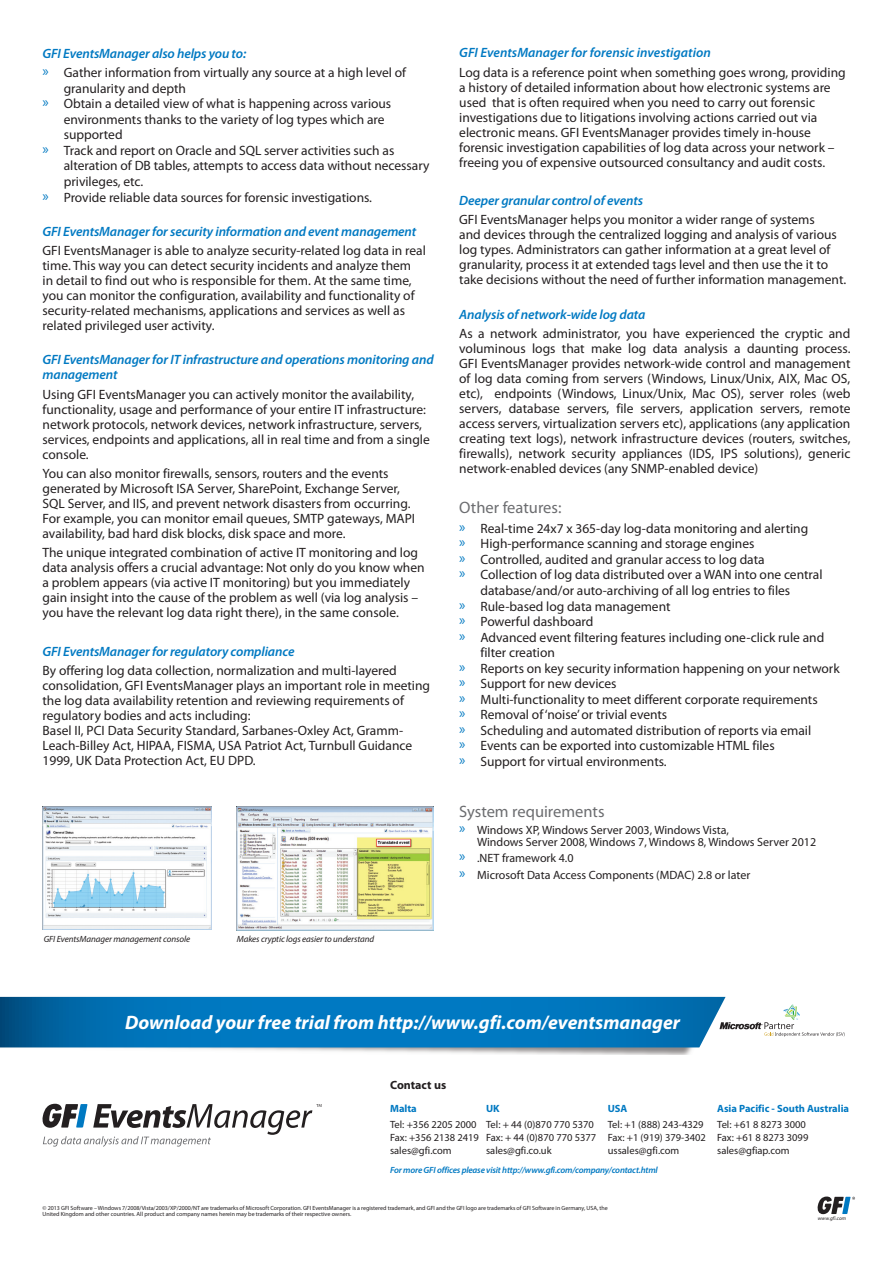
<style>
.page{position:relative;width:893px;height:1263px;background:#fff}
.page>*{position:absolute;margin:0;border:0;box-sizing:border-box;transform-origin:0 0}
.t1{font:italic 700 19.5px "Myriad Pro";color:#fff}
.t2{font:16.5px "Myriad Pro";color:#6c6d70}
.t3{font:13.5px/15px "Myriad Pro";color:#231f20}
.t4{font:italic 600 13.5px/15px "Myriad Pro";letter-spacing:-.01em;color:#0079c2}
.t5{font:12px/12px "Myriad Pro";color:#231f20}
.t6{font:700 12px "Myriad Pro";color:#231f20}
.t7{font:10.5px/12.6px "Myriad Pro";color:#231f20}
.t8{font:700 10.5px "Myriad Pro";color:#0079c2}
.t9{font:italic 600 9px "Myriad Pro";letter-spacing:-.02em;color:#0079c2}
.t10{font:italic 9px "Myriad Pro";letter-spacing:-.01em;color:#231f20}
.t11{font:6px/6px "Myriad Pro";color:#231f20}
.t12{font:italic 5.25px "Myriad Pro";letter-spacing:.01em;color:#231f20}
.s1{font-weight:600;font-style:italic;color:#0079c2}
.s2{font-size:15px;color:#0079c2}
</style>
<div class="page">
<img style="left:0;top:996px;width:726px;height:59px">
<svg style="left:818px;top:1196px;width:37px;height:18px"></svg>
<img style="left:43px;top:806px;width:169px;height:124px">
<img style="left:236px;top:806px;width:197px;height:124px">
<svg style="left:43px;top:1104px;width:279px;height:42px"></svg>
<svg style="left:0;top:997px;width:845px;height:50px;background:#2586c1"></svg>
<p class="t3" style="left:43px;top:43px;width:365px;line-height:19.8px"><span class="s1">GFI EventsManager also helps you to:<br></span><span class="s2">Ů</span> Gather information from virtually any source at a high level of</p>
<p class="t3" style="left:64px;top:81px;width:124px">granularity and depth</p>
<p class="t3" style="left:43px;top:96px;width:350px"><span class="s2">Ů</span> Obtain a detailed view of what is happening across various</p>
<p class="t3" style="left:64px;top:112px;width:322px">environments thanks to the variety of log types which are</p>
<p class="t3" style="left:64px;top:127px;width:60px">supported</p>
<p class="t3" style="left:43px;top:143px;width:353px"><span class="s2">Ů</span> Track and report on Oracle and SQL server activities such as</p>
<p class="t3" style="left:64px;top:158px;width:367px">alteration of DB tables, attempts to access data without necessary</p>
<p class="t3" style="left:64px;top:174px;width:81px">privileges, etc.</p>
<p class="t3" style="left:43px;top:189px;width:331px"><span class="s2">Ů</span> Provide reliable data sources for forensic investigations.</p>
<p class="t4" style="left:43px;top:223px;width:375px">GFI EventsManager for security information and event management</p>
<p class="t3" style="left:43px;top:243px;width:385px">GFI EventsManager is able to analyze security-related log data in real time. This way you can detect security incidents and analyze them<br>in detail to find out who is responsible for them. At the same time, you can monitor the configuration, availability and functionality of security-related mechanisms, applications and services as well as related privileged user activity.</p>
<p class="t4" style="left:43px;top:352px;width:393px">GFI EventsManager for IT infrastructure and operations monitoring and management</p>
<p class="t3" style="left:43px;top:386px;width:389px">Using GFI EventsManager you can actively monitor the availability, functionality, usage and performance of your entire IT infrastructure: network protocols, network devices, network infrastructure, servers, services, endpoints and applications, all in real time and from a single console.</p>
<p class="t3" style="left:43px;top:465px;width:374px">You can also monitor firewalls, sensors, routers and the events generated by Microsoft ISA Server, SharePoint, Exchange Server, SQL Server, and IIS, and prevent network disasters from occurring.<br>For example, you can monitor email queues, SMTP gateways, MAPI availability, bad hard disk blocks, disk space and more.</p>
<p class="t3" style="left:43px;top:545px;width:384px">The unique integrated combination of active IT monitoring and log data analysis offers a crucial advantage: Not only do you know when a problem appears (via active IT monitoring) but you immediately gain insight into the cause of the problem as well (via log analysis – you have the relevant log data right there), in the same console.</p>
<p class="t4" style="left:43px;top:643px;width:253px">GFI EventsManager for regulatory compliance</p>
<p class="t3" style="left:43px;top:662px;width:389px">By offering log data collection, normalization and multi-layered consolidation, GFI EventsManager plays an important role in meeting the log data availability retention and reviewing requirements of regulatory bodies and acts including:<br>Basel II, PCI Data Security Standard, Sarbanes-Oxley Act, Gramm-Leach-Billey Act, HIPAA, FISMA, USA Patriot Act, Turnbull Guidance 1999, UK Data Protection Act, EU DPD.</p>
<p class="t10" style="left:44px;top:934px;width:148px">GFI EventsManager management console</p>
<p class="t10" style="left:237px;top:934px;width:139px">Makes cryptic logs easier to understand</p>
<p class="t4" style="left:459px;top:45px;width:253px">GFI EventsManager for forensic investigation</p>
<p class="t3" style="left:459px;top:64px;width:388px">Log data is a reference point when something goes wrong, providing a history of detailed information about how electronic systems are used that is often required when you need to carry out forensic investigations due to litigations involving actions carried out via electronic means. GFI EventsManager provides timely in-house forensic investigation capabilities of log data across your network – freeing you of expensive outsourced consultancy and audit costs.</p>
<p class="t4" style="left:459px;top:193px;width:185px">Deeper granular control of events</p>
<p class="t3" style="left:459px;top:212px;width:388px">GFI EventsManager helps you monitor a wider range of systems<br>and devices through the centralized logging and analysis of various log types. Administrators can gather information at a great level of granularity, process it at extended tags level and then use the it to take decisions without the need of further information management.</p>
<p class="t4" style="left:459px;top:306px;width:188px">Analysis of network-wide log data</p>
<p class="t3" style="left:459px;top:326px;width:393px;text-align:justify">As a network administrator, you have experienced the cryptic and voluminous logs that make log data analysis a daunting process.<br>GFI EventsManager provides network-wide control and management of log data coming from servers (Windows, Linux/Unix, AIX, Mac OS, etc), endpoints (Windows, Linux/Unix, Mac OS), server roles (web servers, database servers, file servers, application servers, remote access servers, virtualization servers etc), applications (any application creating text logs), network infrastructure devices (routers, switches, firewalls), network security appliances (IDS, IPS solutions), generic network-enabled devices (any SNMP-enabled device)</p>
<p class="t2" style="left:459px;top:497px;width:104px">Other features:</p>
<p class="t3" style="left:459px;top:521px;width:350px"><span class="s2">Ů</span> Real-time 24x7 x 365-day log-data monitoring and alerting</p>
<p class="t3" style="left:459px;top:536px;width:297px"><span class="s2">Ů</span> High-performance scanning and storage engines</p>
<p class="t3" style="left:459px;top:552px;width:307px"><span class="s2">Ů</span> Controlled, audited and granular access to log data</p>
<p class="t3" style="left:459px;top:567px;width:365px"><span class="s2">Ů</span> Collection of log data distributed over a WAN into one central</p>
<p class="t3" style="left:480px;top:583px;width:311px">database/and/or auto-archiving of all log entries to files</p>
<p class="t3" style="left:459px;top:598px;width:213px"><span class="s2">Ů</span> Rule-based log data management</p>
<p class="t3" style="left:459px;top:614px;width:136px"><span class="s2">Ů</span> Powerful dashboard</p>
<p class="t3" style="left:459px;top:629px;width:367px"><span class="s2">Ů</span> Advanced event filtering features including one-click rule and</p>
<p class="t3" style="left:480px;top:645px;width:76px">filter creation</p>
<p class="t3" style="left:459px;top:660px;width:382px"><span class="s2">Ů</span> Reports on key security information happening on your network</p>
<p class="t3" style="left:459px;top:676px;width:159px"><span class="s2">Ů</span> Support for new devices</p>
<p class="t3" style="left:459px;top:691px;width:360px"><span class="s2">Ů</span> Multi-functionality to meet different corporate requirements</p>
<p class="t3" style="left:459px;top:707px;width:210px"><span class="s2">Ů</span> Removal of ‘noise’ or trivial events</p>
<p class="t3" style="left:459px;top:722px;width:354px"><span class="s2">Ů</span> Scheduling and automated distribution of reports via email</p>
<p class="t3" style="left:459px;top:738px;width:317px"><span class="s2">Ů</span> Events can be exported into customizable HTML files</p>
<p class="t3" style="left:459px;top:753px;width:209px"><span class="s2">Ů</span> Support for virtual environments.</p>
<p class="t2" style="left:459px;top:802px;width:147px">System requirements</p>
<p class="t5" style="left:477px;top:823px;width:341px;text-indent:-18px"><span class="s2">Ů</span> Windows XP, Windows Server 2003, Windows Vista,<br>Windows Server 2008, Windows 7, Windows 8, Windows Server 2012</p>
<p class="t5" style="left:459px;top:850px;width:293px;line-height:16.5px"><span class="s2">Ů</span> .NET framework 4.0<br><span class="s2">Ů</span> Microsoft Data Access Components (MDAC) 2.8 or later</p>
<h1 class="t1" style="left:125px;top:1010px;width:557px">Download your free trial from http://www.gfi.com/eventsmanager</h1>
<p class="t6" style="left:390px;top:1077px;width:58px">Contact us</p>
<p class="t8" style="left:390px;top:1101px;width:28px">Malta</p>
<p class="t7" style="left:390px;top:1118px;width:90px">Tel: +356 2205 2000<br>Fax: +356 2138 2419 sales@gfi.com</p>
<p class="t8" style="left:486px;top:1101px;width:15px">UK</p>
<p class="t7" style="left:486px;top:1118px;width:112px">Tel: + 44 (0)870 770 5370<br>Fax: + 44 (0)870 770 5377 sales@gfi.co.uk</p>
<p class="t8" style="left:608px;top:1101px;width:21px">USA</p>
<p class="t7" style="left:608px;top:1118px;width:100px">Tel: +1 (888) 243-4329<br>Fax: +1 (919) 379-3402 ussales@gfi.com</p>
<p class="t9" style="left:390px;top:1164px;width:269px">For more GFI offices please visit http://www.gfi.com/company/contact.html</p>
<p class="t8" style="left:717px;top:1101px;width:133px">Asia Pacific - South Australia</p>
<p class="t7" style="left:717px;top:1118px;width:93px">Tel: +61 8 8273 3000<br>Fax: +61 8 8273 3099 sales@gfiap.com</p>
<p class="t11" style="left:43px;top:1204px;width:567px">© 2013 GFI Software – Windows 7/2008/Vista/2003/XP/2000/NT are trademarks of Microsoft Corporation. GFI EventsManager is a registered trademark, and GFI and the GFI logo are trademarks of GFI Software in Germany, USA, the<br>United Kingdom and other countries. All product and company names herein may be trademarks of their respective owners.</p>
<p class="t12" style="left:818px;top:1215px;width:30px">www.gfi.com</p>
</div>
